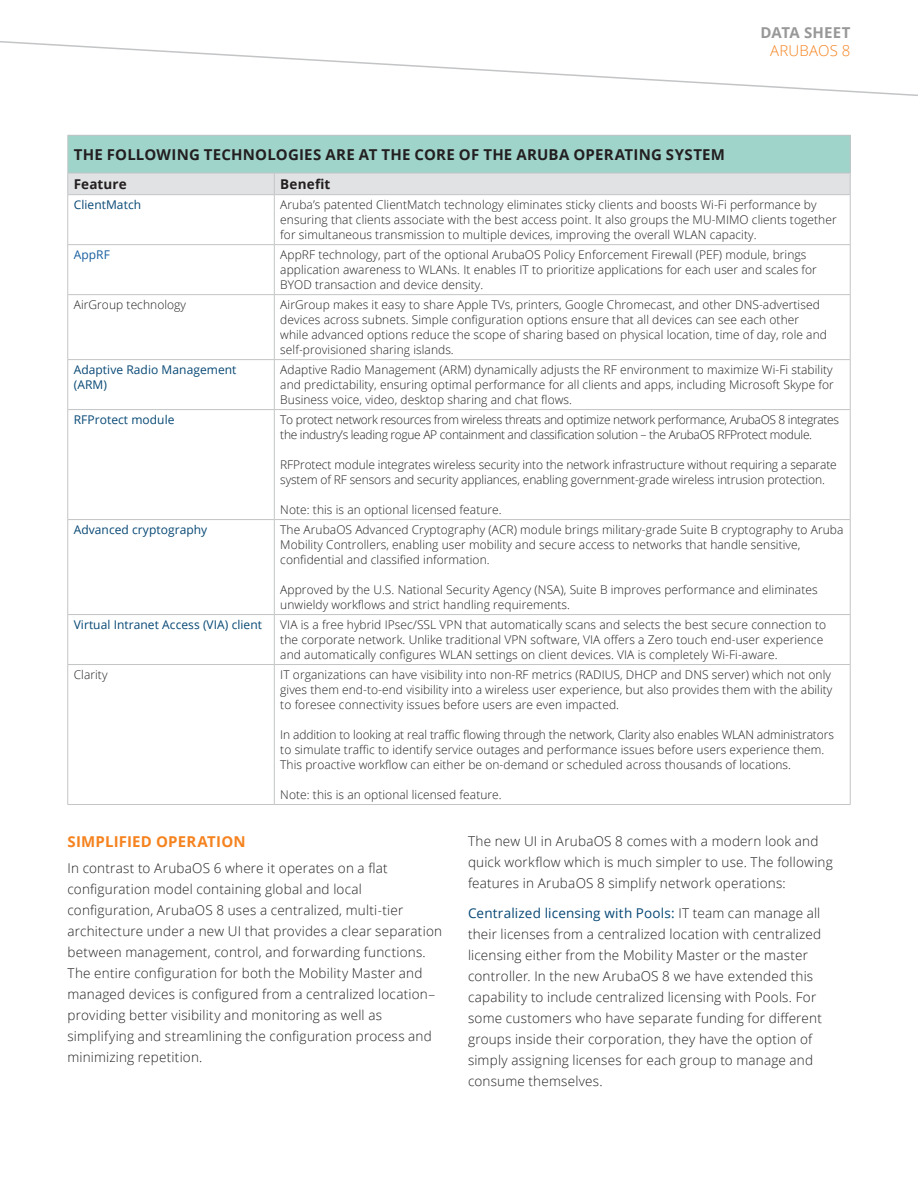
<style>
.page{position:relative;width:918px;height:1188px;background:#fff}
.page>*{position:absolute;margin:0;border:0;box-sizing:border-box;transform-origin:0 0}
.t1{font:700 15px "Open Sans";letter-spacing:.015em;color:#231f20}
.t2{font:700 15px "Open Sans";letter-spacing:.01em;color:#f58320}
.t3{font:700 15px "Open Sans";letter-spacing:.01em;color:#999899}
.t4{font:300 15px "Open Sans";letter-spacing:.01em;color:#f58320}
.t5{font:300 13.5px/21px "Open Sans";letter-spacing:.015em;color:#231f20}
.t6{font:700 13.5px "Open Sans";letter-spacing:.01em;color:#231f20}
.t7{font:300 12px/15px "Open Sans";letter-spacing:.005em;color:#231f20}
.t8{font:300 12px/15px "Open Sans";letter-spacing:-.025em;color:#231f20}
.t9{font:12px/15px "Open Sans";letter-spacing:.005em;color:#074875}
.t10{font:12px "Open Sans";letter-spacing:.005em;color:#175d9e}
.s1{font-weight:400;color:#074875}
</style>
<div class="page">
<svg style="left:0;top:41px;width:916px;height:55px"></svg>
<div style="left:68px;top:135px;width:782px;height:38px;background:#9fd4ca"></div>
<hr style="left:68px;top:135px;width:206px;height:1px;background:#c3c4c6">
<hr style="left:67px;top:136px;width:1px;height:37px;background:#c3c4c6">
<hr style="left:274px;top:135px;width:576px;height:1px;background:#c3c4c6">
<hr style="left:850px;top:136px;width:1px;height:37px;background:#c3c4c6">
<hr style="left:67px;top:195px;width:1px;height:49px;background:#c3c4c6">
<hr style="left:274px;top:195px;width:1px;height:49px;background:#c3c4c6">
<hr style="left:850px;top:195px;width:1px;height:49px;background:#c3c4c6">
<hr style="left:68px;top:244px;width:206px;height:1px;background:#c3c4c6">
<hr style="left:67px;top:245px;width:1px;height:49px;background:#c3c4c6">
<hr style="left:274px;top:244px;width:576px;height:1px;background:#c3c4c6">
<hr style="left:274px;top:245px;width:1px;height:49px;background:#c3c4c6">
<hr style="left:850px;top:245px;width:1px;height:49px;background:#c3c4c6">
<hr style="left:68px;top:294px;width:206px;height:1px;background:#c3c4c6">
<hr style="left:67px;top:295px;width:1px;height:64px;background:#c3c4c6">
<hr style="left:274px;top:294px;width:576px;height:1px;background:#c3c4c6">
<hr style="left:274px;top:295px;width:1px;height:64px;background:#c3c4c6">
<hr style="left:850px;top:295px;width:1px;height:64px;background:#c3c4c6">
<hr style="left:68px;top:359px;width:206px;height:1px;background:#c3c4c6">
<hr style="left:67px;top:360px;width:1px;height:49px;background:#c3c4c6">
<hr style="left:67px;top:410px;width:1px;height:109px;background:#c3c4c6">
<hr style="left:67px;top:520px;width:1px;height:94px;background:#c3c4c6">
<hr style="left:67px;top:615px;width:1px;height:49px;background:#c3c4c6">
<hr style="left:67px;top:665px;width:1px;height:139px;background:#c3c4c6">
<hr style="left:274px;top:359px;width:576px;height:1px;background:#c3c4c6">
<hr style="left:274px;top:360px;width:1px;height:49px;background:#c3c4c6">
<hr style="left:850px;top:360px;width:1px;height:49px;background:#c3c4c6">
<hr style="left:274px;top:410px;width:1px;height:109px;background:#c3c4c6">
<hr style="left:850px;top:410px;width:1px;height:109px;background:#c3c4c6">
<hr style="left:274px;top:520px;width:1px;height:94px;background:#c3c4c6">
<hr style="left:850px;top:520px;width:1px;height:94px;background:#c3c4c6">
<hr style="left:274px;top:615px;width:1px;height:49px;background:#c3c4c6">
<hr style="left:850px;top:615px;width:1px;height:49px;background:#c3c4c6">
<hr style="left:274px;top:665px;width:1px;height:139px;background:#c3c4c6">
<hr style="left:850px;top:665px;width:1px;height:139px;background:#c3c4c6">
<hr style="left:68px;top:409px;width:206px;height:1px;background:#c3c4c6">
<hr style="left:68px;top:519px;width:206px;height:1px;background:#c3c4c6">
<hr style="left:68px;top:614px;width:206px;height:1px;background:#c3c4c6">
<hr style="left:68px;top:664px;width:206px;height:1px;background:#c3c4c6">
<hr style="left:68px;top:804px;width:206px;height:1px;background:#c3c4c6">
<hr style="left:274px;top:409px;width:576px;height:1px;background:#c3c4c6">
<hr style="left:274px;top:519px;width:576px;height:1px;background:#c3c4c6">
<hr style="left:274px;top:614px;width:576px;height:1px;background:#c3c4c6">
<hr style="left:274px;top:664px;width:576px;height:1px;background:#c3c4c6">
<hr style="left:274px;top:804px;width:576px;height:1px;background:#c3c4c6">
<div style="left:67px;top:173px;width:784px;height:22px;background:#e1e2e4"></div>
<hr style="left:274px;top:194px;width:576px;height:1px;background:#c3c4c6">
<p class="t3" style="left:761px;top:22px;width:92px">DATA SHEET</p>
<p class="t4" style="left:770px;top:41px;width:82px">ARUBAOS 8</p>
<p class="t1" style="left:74px;top:144px;width:653px">THE FOLLOWING TECHNOLOGIES ARE AT THE CORE OF THE ARUBA OPERATING SYSTEM</p>
<p class="t6" style="left:74px;top:174px;width:55px">Feature</p>
<p class="t6" style="left:280px;top:174px;width:52px">Benefit</p>
<p class="t9" style="left:74px;top:197px;width:69px">ClientMatch</p>
<p class="t7" style="left:280px;top:197px;width:558px">Aruba’s patented ClientMatch technology eliminates sticky clients and boosts Wi-Fi performance by ensuring that clients associate with the best access point. It also groups the MU-MIMO clients together for simultaneous transmission to multiple devices, improving the overall WLAN capacity.</p>
<p class="t10" style="left:74px;top:247px;width:38px">AppRF</p>
<p class="t7" style="left:280px;top:247px;width:538px">AppRF technology, part of the optional ArubaOS Policy Enforcement Firewall (PEF) module, brings application awareness to WLANs. It enables IT to prioritize applications for each user and scales for<br>BYOD transaction and device density.</p>
<p class="t7" style="left:74px;top:297px;width:114px">AirGroup technology</p>
<p class="t7" style="left:280px;top:297px;width:548px">AirGroup makes it easy to share Apple TVs, printers, Google Chromecast, and other DNS-advertised devices across subnets. Simple configuration options ensure that all devices can see each other while advanced options reduce the scope of sharing based on physical location, time of day, role and self-provisioned sharing islands.</p>
<p class="t9" style="left:74px;top:362px;width:164px">Adaptive Radio Management (ARM)</p>
<p class="t7" style="left:280px;top:362px;width:555px;text-align:justify">Adaptive Radio Management (ARM) dynamically adjusts the RF environment to maximize Wi-Fi stability and predictability, ensuring optimal performance for all clients and apps, including Microsoft Skype for Business voice, video, desktop sharing and chat flows.</p>
<p class="t9" style="left:74px;top:412px;width:102px">RFProtect module</p>
<p class="t8" style="left:280px;top:412px;width:560px">To protect network resources from wireless threats and optimize network performance, ArubaOS 8 integrates the industry’s leading rogue AP containment and classification solution – the ArubaOS RFProtect module.</p>
<p class="t7" style="left:280px;top:457px;width:558px">RFProtect module integrates wireless security into the network infrastructure without requiring a separate system of RF sensors and security appliances, enabling government-grade wireless intrusion protection.</p>
<p class="t7" style="left:280px;top:502px;width:223px">Note: this is an optional licensed feature.</p>
<p class="t9" style="left:74px;top:522px;width:135px">Advanced cryptography</p>
<p class="t7" style="left:280px;top:522px;width:565px">The ArubaOS Advanced Cryptography (ACR) module brings military-grade Suite B cryptography to Aruba<br>Mobility Controllers, enabling user mobility and secure access to networks that handle sensitive, confidential and classified information.</p>
<p class="t7" style="left:280px;top:582px;width:539px">Approved by the U.S. National Security Agency (NSA), Suite B improves performance and eliminates unwieldy workflows and strict handling requirements.</p>
<p class="t9" style="left:74px;top:617px;width:190px">Virtual Intranet Access (VIA) client</p>
<p class="t7" style="left:280px;top:617px;width:547px">VIA is a free hybrid IPsec/SSL VPN that automatically scans and selects the best secure connection to the corporate network. Unlike traditional VPN software, VIA offers a Zero touch end-user experience and automatically configures WLAN settings on client devices. VIA is completely Wi-Fi-aware.</p>
<p class="t7" style="left:74px;top:667px;width:35px">Clarity</p>
<p class="t7" style="left:280px;top:667px;width:554px;text-align:justify">IT organizations can have visibility into non-RF metrics (RADIUS, DHCP and DNS server) which not only gives them end-to-end visibility into a wireless user experience, but also provides them with the ability to foresee connectivity issues before users are even impacted.</p>
<p class="t7" style="left:280px;top:727px;width:555px">In addition to looking at real traffic flowing through the network, Clarity also enables WLAN administrators to simulate traffic to identify service outages and performance issues before users experience them.<br>This proactive workflow can either be on-demand or scheduled across thousands of locations.</p>
<p class="t7" style="left:280px;top:787px;width:223px">Note: this is an optional licensed feature.</p>
<p class="t2" style="left:68px;top:831px;width:180px">SIMPLIFIED OPERATION</p>
<p class="t5" style="left:68px;top:857px;width:376px">In contrast to ArubaOS 6 where it operates on a flat configuration model containing global and local configuration, ArubaOS 8 uses a centralized, multi-tier architecture under a new UI that provides a clear separation between management, control, and forwarding functions.<br>The entire configuration for both the Mobility Master and managed devices is configured from a centralized location– providing better visibility and monitoring as well as simplifying and streamlining the configuration process and minimizing repetition.</p>
<p class="t5" style="left:468px;top:830px;width:366px">The new UI in ArubaOS 8 comes with a modern look and quick workflow which is much simpler to use. The following features in ArubaOS 8 simplify network operations:</p>
<p class="t5" style="left:468px;top:902px;width:355px"><span class="s1">Centralized licensing with Pools:</span> IT team can manage all their licenses from a centralized location with centralized licensing either from the Mobility Master or the master controller. In the new ArubaOS 8 we have extended this capability to include centralized licensing with Pools. For some customers who have separate funding for different groups inside their corporation, they have the option of simply assigning licenses for each group to manage and consume themselves.</p>
</div>
